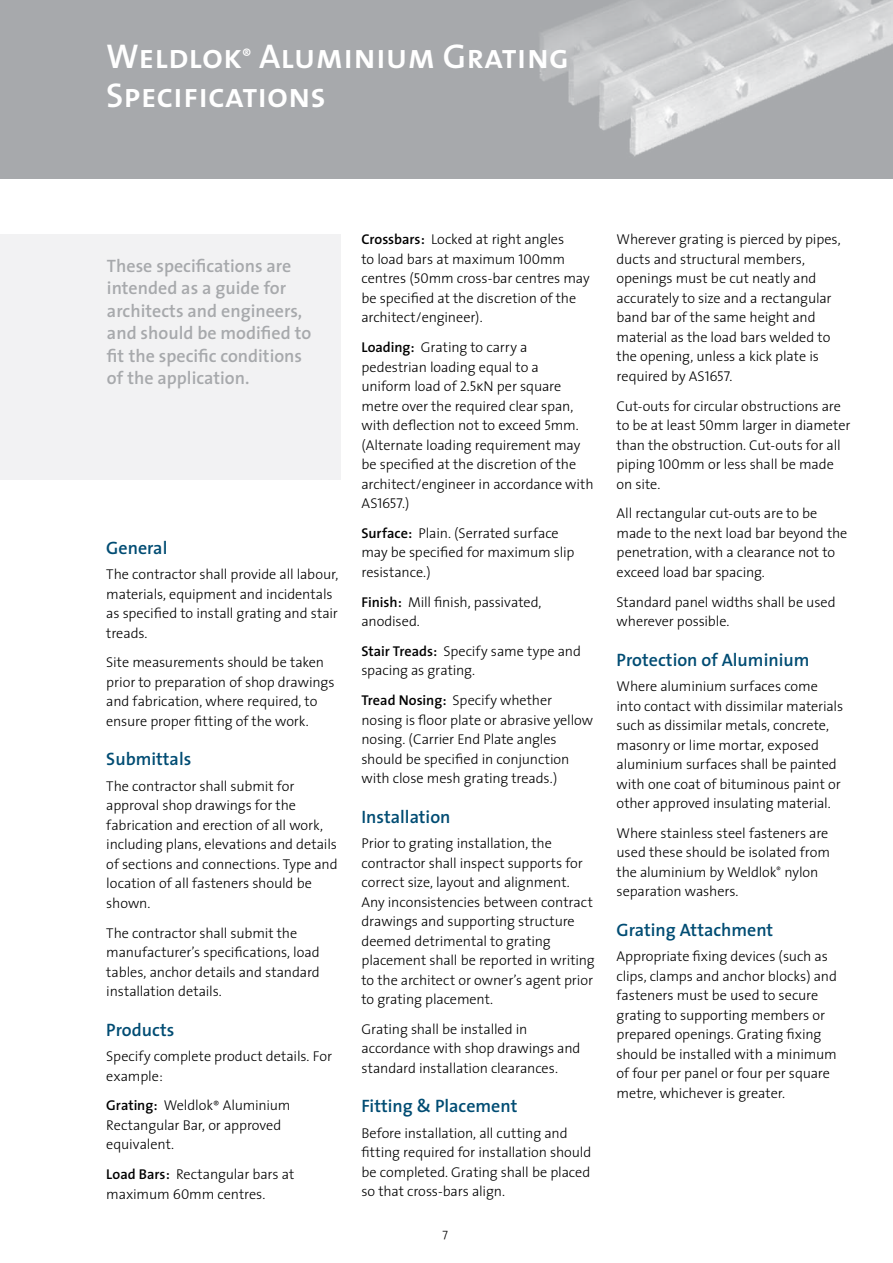
<style>
.page{position:relative;width:893px;height:1263px;background:#fff}
.page>*{position:absolute;margin:0;border:0;box-sizing:border-box;transform-origin:0 0}
.t1{font:34.5px/39px "The Sans Semi Bold Caps";color:#fff}
.t2{font:600 18px/22.5px "The Sans";color:#a7a9ac}
.t3{font:600 18px "The Sans";color:#004c73}
.t4{font:300 14.25px/19.5px "The Sans";letter-spacing:-.005em;color:#000}
.t5{font:300 12px "The Sans";color:#000}
.s1{font-weight:600}
.s2{font-size:11.25px}
.s3{font-family:"The Sans Light Caps";font-weight:400}
</style>
<div class="page">
<img style="left:0;top:0;width:893px;height:179px">
<div style="left:0;top:234px;width:340px;height:246px;background:#f2f2f3"></div>
<h1 class="t1" style="left:106px;top:36px;width:465px">Weldlok<sup>®</sup> Aluminium Grating<br>Specifications</h1>
<p class="t2" style="left:107px;top:256px;width:206px">These specifications are intended as a guide for architects and engineers, and should be modified to fit the specific conditions of the application.</p>
<p class="t3" style="left:106px;top:540px;width:63px">General</p>
<p class="t4" style="left:106px;top:566px;width:234px">The contractor shall provide all labour, materials, equipment and incidentals as specified to install grating and stair treads.</p>
<p class="t4" style="left:106px;top:654px;width:230px">Site measurements should be taken prior to preparation of shop drawings and fabrication, where required, to ensure proper fitting of the work.</p>
<p class="t3" style="left:106px;top:751px;width:87px">Submittals</p>
<p class="t4" style="left:106px;top:777px;width:233px">The contractor shall submit for approval shop drawings for the fabrication and erection of all work, including plans, elevations and details of sections and connections. Type and location of all fasteners should be shown.</p>
<p class="t4" style="left:106px;top:924px;width:215px">The contractor shall submit the manufacturer’s specifications, load tables, anchor details and standard installation details.</p>
<p class="t3" style="left:106px;top:1022px;width:70px">Products</p>
<p class="t4" style="left:106px;top:1048px;width:227px">Specify complete product details. For example:</p>
<p class="t4" style="left:106px;top:1097px;width:186px"><span class="s1">Grating:</span> Weldlok<span class="s2">®</span> Aluminium<br>Rectangular Bar, or approved equivalent.</p>
<p class="t4" style="left:106px;top:1166px;width:190px"><span class="s1">Load Bars:</span> Rectangular bars at maximum <span class="s3">60</span>mm centres.</p>
<p class="t4" style="left:361px;top:231px;width:230px"><span class="s1">Crossbars:</span> Locked at right angles<br>to load bars at maximum <span class="s3">100</span>mm centres (<span class="s3">50</span>mm cross-bar centres may be specified at the discretion of the architect/engineer).</p>
<p class="t4" style="left:361px;top:339px;width:234px"><span class="s1">Loading:</span> Grating to carry a pedestrian loading equal to a<br>uniform load of <span class="s3">2.5k</span>N per square metre over the required clear span, with deflection not to exceed <span class="s3">5</span>mm. (Alternate loading requirement may be specified at the discretion of the architect/engineer in accordance with<br>AS<span class="s3">1657</span>.)</p>
<p class="t4" style="left:361px;top:524px;width:215px"><span class="s1">Surface:</span> Plain. (Serrated surface may be specified for maximum slip resistance.)</p>
<p class="t4" style="left:361px;top:593px;width:182px"><span class="s1">Finish:</span> Mill finish, passivated, anodised.</p>
<p class="t4" style="left:361px;top:642px;width:221px"><span class="s1">Stair Treads:</span> Specify same type and spacing as grating.</p>
<p class="t4" style="left:361px;top:692px;width:233px"><span class="s1">Tread Nosing:</span> Specify whether nosing is floor plate or abrasive yellow nosing. (Carrier End Plate angles should be specified in conjunction with close mesh grating treads.)</p>
<p class="t3" style="left:361px;top:809px;width:91px">Installation</p>
<p class="t4" style="left:361px;top:835px;width:235px">Prior to grating installation, the contractor shall inspect supports for correct size, layout and alignment.<br>Any inconsistencies between contract drawings and supporting structure deemed detrimental to grating placement shall be reported in writing to the architect or owner’s agent prior to grating placement.</p>
<p class="t4" style="left:361px;top:1020px;width:221px">Grating shall be installed in accordance with shop drawings and standard installation clearances.</p>
<p class="t3" style="left:361px;top:1099px;width:157px">Fitting &amp; Placement</p>
<p class="t4" style="left:361px;top:1124px;width:231px">Before installation, all cutting and fitting required for installation should be completed. Grating shall be placed so that cross-bars align.</p>
<p class="t5" style="left:442px;top:1223px;width:7px">7</p>
<p class="t4" style="left:617px;top:231px;width:226px">Wherever grating is pierced by pipes, ducts and structural members, openings must be cut neatly and accurately to size and a rectangular band bar of the same height and material as the load bars welded to the opening, unless a kick plate is required by AS<span class="s3">1657</span>.</p>
<p class="t4" style="left:617px;top:397px;width:235px">Cut-outs for circular obstructions are to be at least <span class="s3">50</span>mm larger in diameter than the obstruction. Cut-outs for all piping <span class="s3">100</span>mm or less shall be made on site.</p>
<p class="t4" style="left:617px;top:505px;width:232px">All rectangular cut-outs are to be made to the next load bar beyond the penetration, with a clearance not to exceed load bar spacing.</p>
<p class="t4" style="left:617px;top:593px;width:221px">Standard panel widths shall be used wherever possible.</p>
<p class="t3" style="left:617px;top:652px;width:194px">Protection of Aluminium</p>
<p class="t4" style="left:617px;top:678px;width:228px">Where aluminium surfaces come into contact with dissimilar materials such as dissimilar metals, concrete, masonry or lime mortar, exposed aluminium surfaces shall be painted with one coat of bituminous paint or other approved insulating material.</p>
<p class="t4" style="left:617px;top:824px;width:215px">Where stainless steel fasteners are used these should be isolated from the aluminium by Weldlok<sup>®</sup> nylon separation washers.</p>
<p class="t3" style="left:617px;top:922px;width:158px">Grating Attachment</p>
<p class="t4" style="left:617px;top:948px;width:222px">Appropriate fixing devices (such as clips, clamps and anchor blocks) and fasteners must be used to secure grating to supporting members or prepared openings. Grating fixing should be installed with a minimum of four per panel or four per square metre, whichever is greater.</p>
</div>
